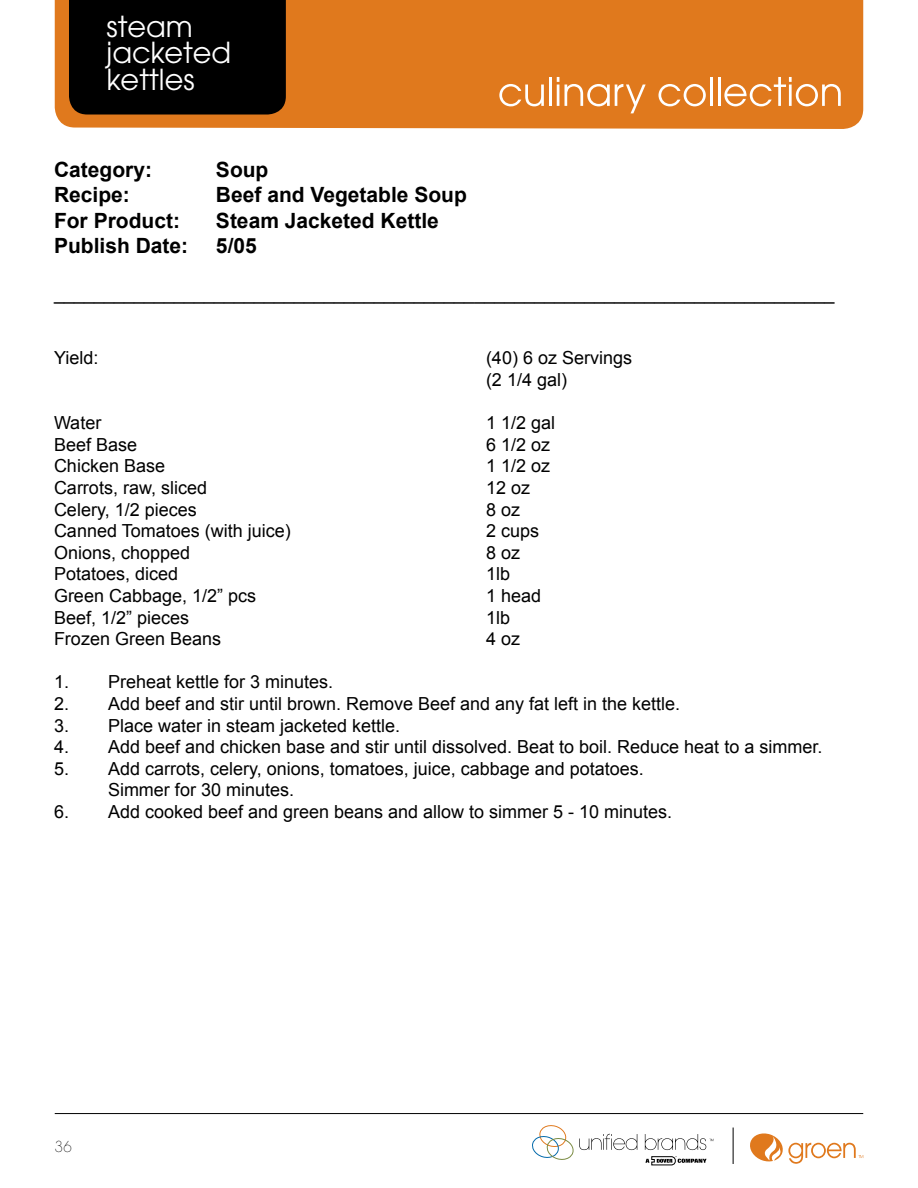
<style>
.page{position:relative;width:918px;height:1188px;background:#fff}
.page>*{position:absolute;margin:0;border:0;box-sizing:border-box;transform-origin:0 0}
.t1{font:28.8px/26.7px "Avant Garde";color:#fff}
.t2{font:700 21px "Arial";color:#000}
.t3{font:18px/21.6px "Arial";color:#000}
.t4{font:200 15px "Avant Garde";color:#000}
</style>
<div class="page">
<div style="left:55px;top:0;width:808px;height:129px;background:#e0791d"></div>
<hr style="left:55px;top:1113px;width:808px;height:1px;background:#000">
<svg style="left:499px;top:84px;width:45px;height:22px"></svg>
<hr style="left:549px;top:77px;width:3px;height:29px;background:#fff">
<hr style="left:557px;top:85px;width:2px;height:21px;background:#fff">
<svg style="left:565px;top:84px;width:81px;height:29px"></svg>
<svg style="left:658px;top:84px;width:48px;height:22px"></svg>
<hr style="left:710px;top:77px;width:3px;height:29px;background:#fff">
<hr style="left:718px;top:77px;width:2px;height:29px;background:#fff">
<svg style="left:724px;top:77px;width:117px;height:29px"></svg>
<hr style="left:733px;top:1128px;width:1px;height:36px;background:#000">
<div style="left:69px;top:0;width:217px;height:115px;background:#000"></div>
<svg style="left:750px;top:1133px;width:113px;height:31px"></svg>
<svg style="left:532px;top:1125px;width:105px;height:35px"></svg>
<svg style="left:645px;top:1156px;width:62px;height:10px"></svg>
<svg style="left:645px;top:1134px;width:68px;height:16px"></svg>
<h1 class="t1" style="left:107px;top:13px;width:126px">steam jacketed kettles</h1>
<p class="t2" style="left:54px;top:156px;width:100px">Category:</p>
<p class="t2" style="left:216px;top:156px;width:54px">Soup</p>
<p class="t2" style="left:54px;top:181px;width:77px">Recipe:</p>
<p class="t2" style="left:216px;top:181px;width:252px">Beef and Vegetable Soup</p>
<p class="t2" style="left:54px;top:206px;width:127px">For Product:</p>
<p class="t2" style="left:216px;top:206px;width:224px">Steam Jacketed Kettle</p>
<p class="t2" style="left:54px;top:232px;width:136px">Publish Date:</p>
<p class="t2" style="left:216px;top:232px;width:42px">5/05</p>
<p class="t3" style="left:54px;top:283px;width:782px">______________________________________________________________________________</p>
<p class="t3" style="left:54px;top:348px;width:46px">Yield:</p>
<p class="t3" style="left:486px;top:348px;width:148px">(40) 6 oz Servings (2 1/4 gal)</p>
<p class="t3" style="left:54px;top:412px;width:49px">Water</p>
<p class="t3" style="left:486px;top:412px;width:71px">1 1/2 gal</p>
<p class="t3" style="left:54px;top:434px;width:85px">Beef Base</p>
<p class="t3" style="left:486px;top:434px;width:66px">6 1/2 oz</p>
<p class="t3" style="left:54px;top:456px;width:113px">Chicken Base</p>
<p class="t3" style="left:486px;top:456px;width:66px">1 1/2 oz</p>
<p class="t3" style="left:54px;top:477px;width:155px">Carrots, raw, sliced</p>
<p class="t3" style="left:486px;top:477px;width:46px">12 oz</p>
<p class="t3" style="left:54px;top:499px;width:144px">Celery, 1/2 pieces</p>
<p class="t3" style="left:486px;top:499px;width:36px">8 oz</p>
<p class="t3" style="left:54px;top:520px;width:238px">Canned Tomatoes (with juice)</p>
<p class="t3" style="left:486px;top:520px;width:55px">2 cups</p>
<p class="t3" style="left:54px;top:542px;width:138px">Onions, chopped</p>
<p class="t3" style="left:486px;top:542px;width:36px">8 oz</p>
<p class="t3" style="left:54px;top:564px;width:126px">Potatoes, diced</p>
<p class="t3" style="left:486px;top:564px;width:26px">1lb</p>
<p class="t3" style="left:54px;top:585px;width:204px">Green Cabbage, 1/2” pcs</p>
<p class="t3" style="left:486px;top:585px;width:57px">1 head</p>
<p class="t3" style="left:54px;top:607px;width:137px">Beef, 1/2” pieces</p>
<p class="t3" style="left:486px;top:607px;width:26px">1lb</p>
<p class="t3" style="left:54px;top:628px;width:169px">Frozen Green Beans</p>
<p class="t3" style="left:486px;top:628px;width:36px">4 oz</p>
<p class="t3" style="left:54px;top:672px;width:281px">1. Preheat kettle for 3 minutes.</p>
<p class="t3" style="left:54px;top:693px;width:628px">2. Add beef and stir until brown. Remove Beef and any fat left in the kettle.</p>
<p class="t3" style="left:54px;top:715px;width:348px">3. Place water in steam jacketed kettle.</p>
<p class="t3" style="left:54px;top:736px;width:770px">4. Add beef and chicken base and stir until dissolved. Beat to boil. Reduce heat to a simmer.</p>
<p class="t3" style="left:108px;top:758px;width:537px;text-indent:-54px">5. Add carrots, celery, onions, tomatoes, juice, cabbage and potatoes.<br>Simmer for 30 minutes.</p>
<p class="t3" style="left:54px;top:801px;width:620px">6. Add cooked beef and green beans and allow to simmer 5 - 10 minutes.</p>
<p class="t4" style="left:55px;top:1138px;width:19px">36</p>
</div>
